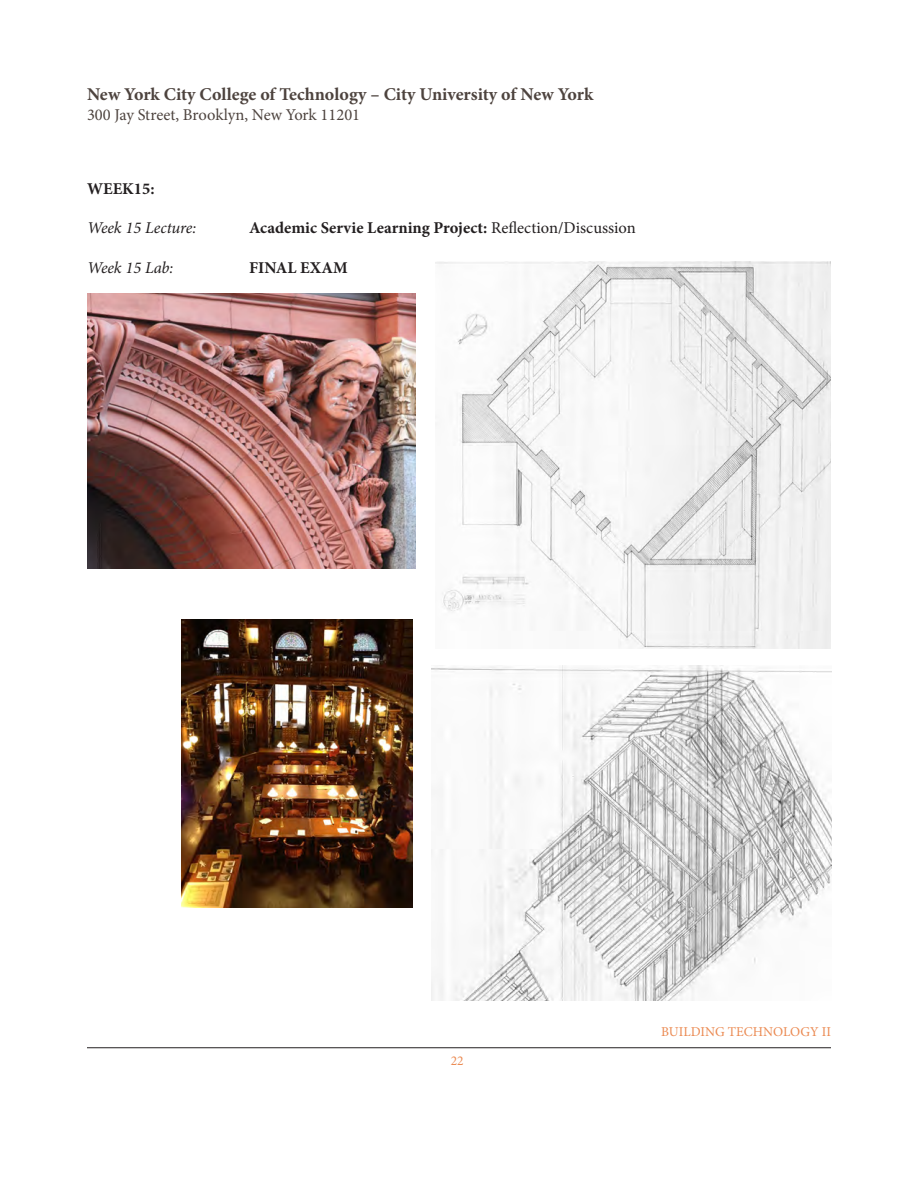
<style>
.page{position:relative;width:918px;height:1188px;background:#fff}
.page>*{position:absolute;margin:0;border:0;box-sizing:border-box;transform-origin:0 0}
.t1{font:700 18px "Minion Pro";color:#4d433e}
.t2{font:700 16.5px "Minion Pro";color:#231f20}
.t3{font:16.5px "Minion Pro";color:#4d433e}
.t4{font:italic 16.5px "Minion Pro";letter-spacing:-.005em;color:#231f20}
.t5{font:13.5px "Minion Pro";color:#eb8a52}
.s1{font-weight:400}
</style>
<div class="page">
<hr style="left:87px;top:1047px;width:744px;height:1px;background:#231f20">
<img style="left:436px;top:262px;width:395px;height:386px">
<img style="left:182px;top:619px;width:230px;height:288px">
<img style="left:87px;top:293px;width:328px;height:276px">
<img style="left:432px;top:666px;width:399px;height:335px">
<p class="t1" style="left:87px;top:82px;width:508px">New York City College of Technology – City University of New York</p>
<p class="t3" style="left:87px;top:104px;width:275px">300 Jay Street, Brooklyn, New York 11201</p>
<p class="t2" style="left:87px;top:177px;width:69px">WEEK15:</p>
<p class="t4" style="left:87px;top:217px;width:111px">Week 15 Lecture:</p>
<p class="t2" style="left:249px;top:216px;width:388px">Academic Servie Learning Project: <span class="s1">Reflection/Discussion</span></p>
<p class="t4" style="left:87px;top:256px;width:88px">Week 15 Lab:</p>
<p class="t2" style="left:249px;top:256px;width:100px">FINAL EXAM</p>
<p class="t5" style="left:451px;top:1051px;width:14px">22</p>
<p class="t5" style="left:661px;top:1022px;width:171px">BUILDING TECHNOLOGY II</p>
</div>
